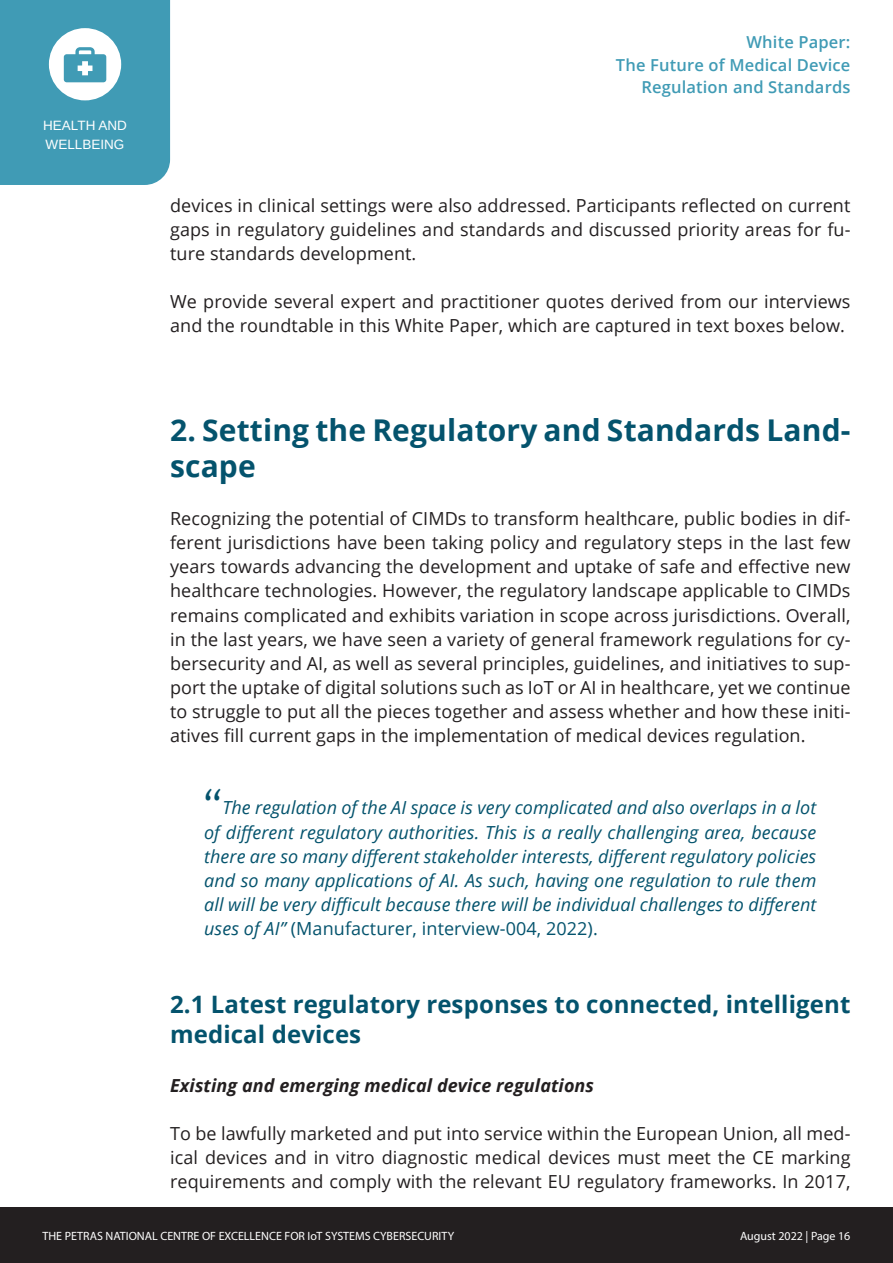
<style>
.page{position:relative;width:893px;height:1263px;background:#fff}
.page>*{position:absolute;margin:0;border:0;box-sizing:border-box;transform-origin:0 0}
.Heading_1{font:700 30px/36.2px "Open Sans";letter-spacing:.005em;color:#04536d}
.Title_1{font:700 24px/30.2px "Open Sans";letter-spacing:.005em;color:#04536d}
.Title_1-2{font:18px/24.2px "Open Sans";letter-spacing:.005em;color:#231f20;text-align:justify}
.Title_1-3{font:italic 18px/24.2px "Open Sans";letter-spacing:.005em;color:#04536d;text-align:justify}
.Title_1-4{font:italic 700 18px "Open Sans";letter-spacing:.005em;color:#231f20}
.t1{font:600 16.5px/22.5px "Open Sans";letter-spacing:.01em;color:#409bb5;text-align:right}
.t2{font:13.5px/19.5px "Arimo";color:#fff}
.t3{font:12px "Myriad Pro";color:#fff}
.s1{font-family:"Candara";font-style:normal;font-size:36px}
.s2{font-style:normal}
</style>
<div class="page">
<div style="left:0;top:1207px;width:893px;height:56px;background:#231f20"></div>
<svg style="left:0;top:0;width:170px;height:185px;background:#52a4bc"></svg>
<p class="t2" style="left:43px;top:116px;width:85px">HEALTH AND<br>WELLBEING</p>
<p class="t1" style="left:616px;top:31px;width:236px">White Paper:<br>The Future of Medical Device<br>Regulation and Standards</p>
<p class="Title_1-2" style="left:170px;top:193px;width:682px">devices in clinical settings were also addressed. Participants reflected on current gaps in regulatory guidelines and standards and discussed priority areas for fu&shy;ture standards development.</p>
<p class="Title_1-2" style="left:170px;top:289px;width:682px">We provide several expert and practitioner quotes derived from our interviews and the roundtable in this White Paper, which are captured in text boxes below.</p>
<p class="Heading_1" style="left:170px;top:411px;width:682px">2. Setting the Regulatory and Standards Land&shy;scape</p>
<p class="Title_1-2" style="left:170px;top:506px;width:682px">Recognizing the potential of CIMDs to transform healthcare, public bodies in dif&shy;ferent jurisdictions have been taking policy and regulatory steps in the last few years towards advancing the development and uptake of safe and effective new healthcare technologies. However, the regulatory landscape applicable to CIMDs remains complicated and exhibits variation in scope across jurisdictions. Overall, in the last years, we have seen a variety of general framework regulations for cy&shy;bersecurity and AI, as well as several principles, guidelines, and initiatives to sup&shy;port the uptake of digital solutions such as IoT or AI in healthcare, yet we continue to struggle to put all the pieces together and assess whether and how these initi&shy;atives fill current gaps in the implementation of medical devices regulation.</p>
<p class="Title_1-3" style="left:204px;top:795px;width:614px"><span class="s1">“</span>The regulation of the AI space is very complicated and also overlaps in a lot of different regulatory authorities. This is a really challenging area, because there are so many different stakeholder interests, different regulatory policies and so many applications of AI. As such, having one regulation to rule them all will be very difficult because there will be individual challenges to different uses of AI” <span class="s2">(Manufacturer, interview-004, 2022).</span></p>
<p class="Title_1" style="left:170px;top:989px;width:682px">2.1 Latest regulatory responses to connected, intelligent medical devices</p>
<p class="Title_1-4" style="left:170px;top:1072px;width:425px">Existing and emerging medical device regulations</p>
<p class="Title_1-2" style="left:170px;top:1121px;width:682px">To be lawfully marketed and put into service within the European Union, all med&shy;ical devices and in vitro diagnostic medical devices must meet the CE marking requirements and comply with the relevant EU regulatory frameworks. In 2017,</p>
<p class="t3" style="left:43px;top:1229px;width:413px">THE PETRAS NATIONAL CENTRE OF EXCELLENCE FOR IoT SYSTEMS CYBERSECURITY</p>
<p class="t3" style="left:740px;top:1228px;width:112px">August 2022 | Page 16</p>
</div>
